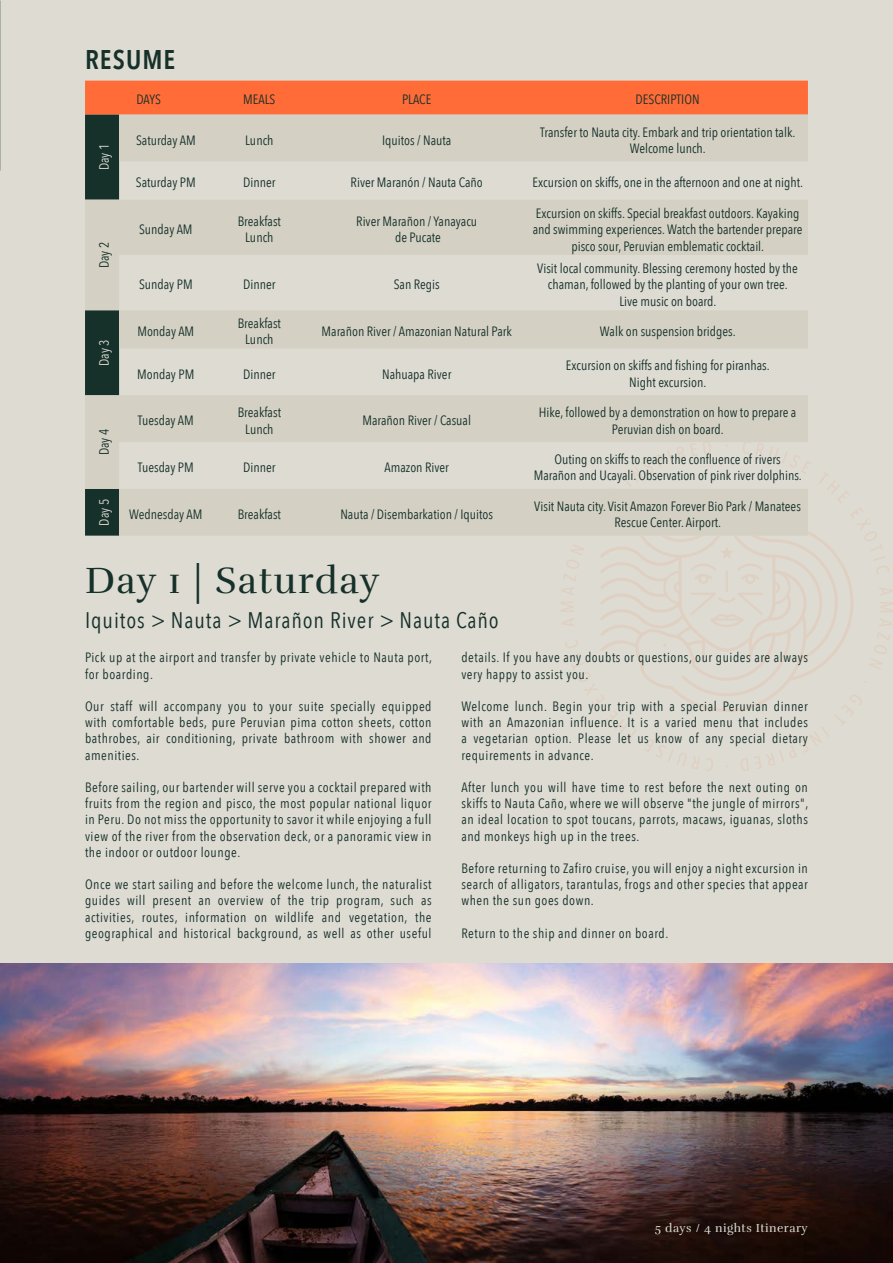
<style>
.page{position:relative;width:893px;height:1263px;background:#dddbd2}
.page>*{position:absolute;margin:0;border:0;box-sizing:border-box;transform-origin:0 0}
.t1{font:37.5px "Rufina";letter-spacing:.04em;color:#16302a}
.t2{font:600 27px "Avenir Next Condensed";letter-spacing:.04em;color:#16302a}
.t3{font:22.5px "Avenir Next Condensed";letter-spacing:.04em;color:#16302a}
.t4{font:13.5px/16.2px "Avenir Next Condensed";color:#16302a;text-align:center}
.t5{font:13.5px/16.2px "Avenir Next Condensed";letter-spacing:.04em;color:#16302a}
.t6{font:13.5px "Avenir Next Condensed";color:#dddbd2}
.t7{font:12px "Rufina";letter-spacing:.04em;color:#dddbd2}
</style>
<div class="page">
<img style="left:0;top:963px;width:893px;height:300px">
<svg style="left:601px;top:534px;width:252px;height:178px"></svg>
<hr style="left:726px;top:570px;width:2px;height:22px;background:#ff6c37">
<svg style="left:690px;top:546px;width:73px;height:38px"></svg>
<svg style="left:690px;top:593px;width:73px;height:34px"></svg>
<svg style="left:644px;top:739px;width:69px;height:32px"></svg>
<svg style="left:565px;top:639px;width:72px;height:102px"></svg>
<svg style="left:562px;top:618px;width:13px;height:8px"></svg>
<svg style="left:561px;top:602px;width:12px;height:10px"></svg>
<svg style="left:562px;top:545px;width:22px;height:50px"></svg>
<svg style="left:819px;top:472px;width:70px;height:102px"></svg>
<svg style="left:879px;top:588px;width:13px;height:8px"></svg>
<svg style="left:880px;top:602px;width:13px;height:10px"></svg>
<svg style="left:869px;top:619px;width:23px;height:50px"></svg>
<svg style="left:740px;top:695px;width:122px;height:76px"></svg>
<svg style="left:85px;top:81px;width:727px;height:455px;background:#fb7544"></svg>
<svg style="left:85px;top:115px;width:723px;height:421px;fill:#d4d1c4"></svg>
<h2 class="t2" style="left:85px;top:36px;width:92px">RESUME</h2>
<p class="t6" style="left:93px;top:170px;width:28px;rotate:-90deg">Day 1</p>
<p class="t4" style="left:95px;top:268px;width:28px;rotate:-90deg">Day 2</p>
<p class="t6" style="left:93px;top:366px;width:28px;rotate:-90deg">Day 3</p>
<p class="t4" style="left:95px;top:455px;width:28px;rotate:-90deg">Day 4</p>
<p class="t4" style="left:137px;top:91px;width:26px">DAYS</p>
<p class="t4" style="left:243px;top:91px;width:34px">MEALS</p>
<p class="t4" style="left:402px;top:91px;width:31px">PLACE</p>
<p class="t4" style="left:636px;top:91px;width:65px">DESCRIPTION</p>
<p class="t4" style="left:136px;top:131px;width:61px">Saturday AM</p>
<p class="t4" style="left:245px;top:131px;width:30px">Lunch</p>
<p class="t4" style="left:382px;top:131px;width:71px">Iquitos / Nauta</p>
<p class="t4" style="left:540px;top:123px;width:257px">Transfer to Nauta city. Embark and trip orientation talk.<br>Welcome lunch.</p>
<p class="t4" style="left:136px;top:174px;width:61px">Saturday PM</p>
<p class="t4" style="left:243px;top:174px;width:34px">Dinner</p>
<p class="t4" style="left:351px;top:174px;width:134px">River Maranón / Nauta Caño</p>
<p class="t4" style="left:533px;top:174px;width:272px">Excursion on skiffs, one in the afternoon and one at night.</p>
<p class="t4" style="left:139px;top:221px;width:55px">Sunday AM</p>
<p class="t4" style="left:238px;top:212px;width:45px">Breakfast<br>Lunch</p>
<p class="t4" style="left:356px;top:212px;width:122px">River Marañon / Yanayacu de Pucate</p>
<p class="t4" style="left:533px;top:204px;width:271px">Excursion on skiffs. Special breakfast outdoors. Kayaking and swimming experiences. Watch the bartender prepare pisco sour, Peruvian emblematic cocktail.</p>
<p class="t4" style="left:139px;top:276px;width:55px">Sunday PM</p>
<p class="t4" style="left:243px;top:276px;width:34px">Dinner</p>
<p class="t4" style="left:394px;top:276px;width:48px">San Regis</p>
<p class="t4" style="left:537px;top:259px;width:262px">Visit local community. Blessing ceremony hosted by the chaman, followed by the planting of your own tree.<br>Live music on board.</p>
<p class="t4" style="left:137px;top:323px;width:58px">Monday AM</p>
<p class="t4" style="left:238px;top:315px;width:45px">Breakfast<br>Lunch</p>
<p class="t4" style="left:322px;top:323px;width:192px">Marañon River / Amazonian Natural Park</p>
<p class="t4" style="left:600px;top:323px;width:137px">Walk on suspension bridges.</p>
<p class="t4" style="left:137px;top:365px;width:59px">Monday PM</p>
<p class="t4" style="left:243px;top:365px;width:34px">Dinner</p>
<p class="t4" style="left:382px;top:365px;width:71px">Nahuapa River</p>
<p class="t4" style="left:566px;top:357px;width:205px">Excursion on skiffs and fishing for piranhas.<br>Night excursion.</p>
<p class="t4" style="left:138px;top:412px;width:57px">Tuesday AM</p>
<p class="t4" style="left:238px;top:404px;width:45px">Breakfast<br>Lunch</p>
<p class="t4" style="left:362px;top:412px;width:110px">Marañon River / Casual</p>
<p class="t4" style="left:539px;top:404px;width:259px">Hike, followed by a demonstration on how to prepare a<br>Peruvian dish on board.</p>
<p class="t4" style="left:138px;top:459px;width:57px">Tuesday PM</p>
<p class="t4" style="left:243px;top:459px;width:34px">Dinner</p>
<p class="t4" style="left:384px;top:459px;width:66px">Amazon River</p>
<p class="t4" style="left:534px;top:450px;width:270px">Outing on skiffs to reach the confluence of rivers<br>Marañon and Ucayali. Observation of pink river dolphins.</p>
<p class="t6" style="left:93px;top:526px;width:28px;rotate:-90deg">Day 5</p>
<p class="t4" style="left:129px;top:505px;width:75px">Wednesday AM</p>
<p class="t4" style="left:238px;top:505px;width:45px">Breakfast</p>
<p class="t4" style="left:340px;top:505px;width:154px">Nauta / Disembarkation / Iquitos</p>
<p class="t4" style="left:534px;top:497px;width:268px">Visit Nauta city. Visit Amazon Forever Bio Park / Manatees<br>Rescue Center. Airport.</p>
<h1 class="t1" style="left:85px;top:558px;width:296px">Day 1 | Saturday</h1>
<h3 class="t3" style="left:85px;top:600px;width:415px">Iquitos &gt; Nauta &gt; Marañon River &gt; Nauta Caño</h3>
<p class="t5" style="left:85px;top:649px;width:348px">Pick up at the airport and transfer by private vehicle to Nauta port, for boarding.</p>
<p class="t4" style="left:85px;top:697px;width:348px;text-align:justify">Our staff will accompany you to your suite specially equipped with comfortable beds, pure Peruvian pima cotton sheets, cotton bathrobes, air conditioning, private bathroom with shower and amenities.</p>
<p class="t4" style="left:85px;top:778px;width:348px;text-align:justify">Before sailing, our bartender will serve you a cocktail prepared with fruits from the region and pisco, the most popular national liquor in Peru. Do not miss the opportunity to savor it while enjoying a full view of the river from the observation deck, or a panoramic view in the indoor or outdoor lounge.</p>
<p class="t4" style="left:85px;top:876px;width:348px;text-align:justify">Once we start sailing and before the welcome lunch, the naturalist guides will present an overview of the trip program, such as activities, routes, information on wildlife and vegetation, the geographical and historical background, as well as other useful</p>
<p class="t5" style="left:461px;top:649px;width:348px">details. If you have any doubts or questions, our guides are always very happy to assist you.</p>
<p class="t4" style="left:461px;top:697px;width:348px;text-align:justify">Welcome lunch. Begin your trip with a special Peruvian dinner with an Amazonian influence. It is a varied menu that includes a vegetarian option. Please let us know of any special dietary requirements in advance.</p>
<p class="t4" style="left:461px;top:778px;width:348px;text-align:justify">After lunch you will have time to rest before the next outing on skiffs to Nauta Caño, where we will observe "the jungle of mirrors", an ideal location to spot toucans, parrots, macaws, iguanas, sloths and monkeys high up in the trees.</p>
<p class="t4" style="left:461px;top:859px;width:348px;text-align:justify">Before returning to Zafiro cruise, you will enjoy a night excursion in search of alligators, tarantulas, frogs and other species that appear when the sun goes down.</p>
<p class="t5" style="left:461px;top:924px;width:208px">Return to the ship and dinner on board.</p>
<p class="t7" style="left:655px;top:1221px;width:155px">5 days / 4 nights Itinerary</p>
</div>
